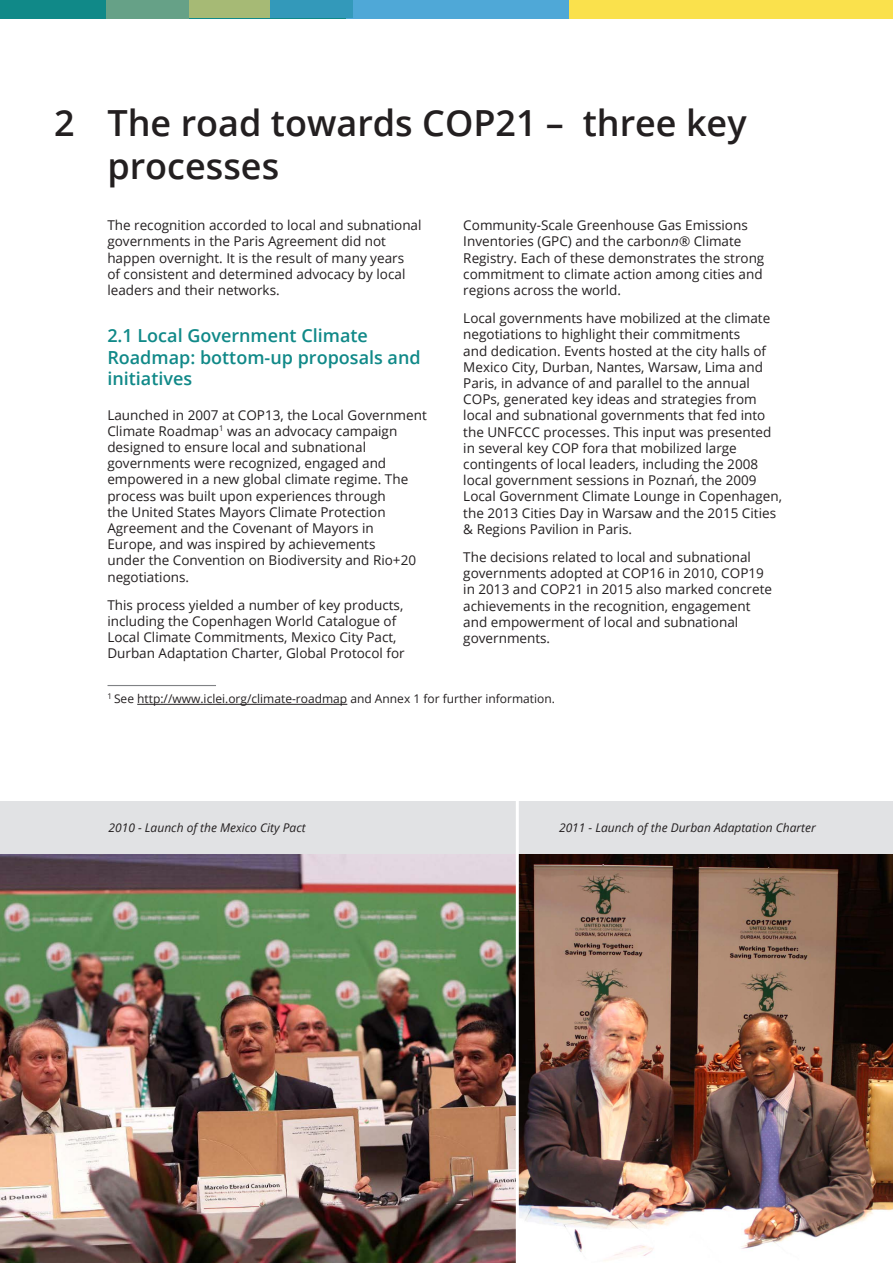
<style>
.page{position:relative;width:893px;height:1263px;background:#fff}
.page>*{position:absolute;margin:0;border:0;box-sizing:border-box;transform-origin:0 0}
.t1{font:600 36px/43.2px "Open Sans";color:#231f20}
.t2{font:600 18px/21.6px "Open Sans";color:#108988}
.t3{font:13.5px/16.2px "Open Sans";color:#231f20}
.t4{font:12px "Open Sans";color:#231f20}
.t5{font:italic 12px "Open Sans";color:#231f20}
.s1{font-style:italic}
</style>
<div class="page">
<img style="left:519px;top:853px;width:374px;height:408px">
<img style="left:0;top:853px;width:516px;height:410px">
<div style="left:0;top:801px;width:893px;height:52px;background:#e1e2e4"></div>
<hr style="left:516px;top:795px;width:3px;height:468px;background:#fff">
<hr style="left:137px;top:704px;width:210px;height:1px;background:#231f20">
<hr style="left:108px;top:685px;width:108px;height:1px;background:#808285">
<div style="left:0;top:0;width:873px;height:18px;background:#108988"></div>
<div style="left:106px;top:0;width:83px;height:18px;background:#66a187"></div>
<div style="left:346px;top:0;width:247px;height:18px;background:#4fa8d7"></div>
<div style="left:570px;top:0;width:323px;height:18px;background:#fae14c"></div>
<div style="left:189px;top:0;width:81px;height:18px;background:#a6ba75"></div>
<div style="left:270px;top:0;width:83px;height:18px;background:#3399ba"></div>
<h1 class="t1" style="left:54px;top:100px;width:22px">2</h1>
<h1 class="t1" style="left:107px;top:100px;width:641px">The road towards COP21 – three key processes</h1>
<p class="t3" style="left:107px;top:217px;width:316px">The recognition accorded to local and subnational governments in the Paris Agreement did not happen overnight. It is the result of many years<br>of consistent and determined advocacy by local leaders and their networks.</p>
<h2 class="t2" style="left:107px;top:324px;width:315px">2.1 Local Government Climate<br>Roadmap: bottom-up proposals and initiatives</h2>
<p class="t3" style="left:107px;top:406px;width:321px">Launched in 2007 at COP13, the Local Government Climate Roadmap<sup>1</sup> was an advocacy campaign designed to ensure local and subnational governments were recognized, engaged and empowered in a new global climate regime. The process was built upon experiences through<br>the United States Mayors Climate Protection Agreement and the Covenant of Mayors in<br>Europe, and was inspired by achievements<br>under the Convention on Biodiversity and Rio+20 negotiations.</p>
<p class="t3" style="left:107px;top:596px;width:299px">This process yielded a number of key products, including the Copenhagen World Catalogue of Local Climate Commitments, Mexico City Pact, Durban Adaptation Charter, Global Protocol for</p>
<p class="t3" style="left:463px;top:217px;width:303px">Community-Scale Greenhouse Gas Emissions Inventories (GPC) and the carbon<span class="s1">n</span>® Climate Registry. Each of these demonstrates the strong commitment to climate action among cities and regions across the world.</p>
<p class="t3" style="left:463px;top:310px;width:320px">Local governments have mobilized at the climate negotiations to highlight their commitments<br>and dedication. Events hosted at the city halls of Mexico City, Durban, Nantes, Warsaw, Lima and Paris, in advance of and parallel to the annual COPs, generated key ideas and strategies from local and subnational governments that fed into the UNFCCC processes. This input was presented in several key COP fora that mobilized large contingents of local leaders, including the 2008 local government sessions in Poznań, the 2009<br>Local Government Climate Lounge in Copenhagen, the 2013 Cities Day in Warsaw and the 2015 Cities &amp; Regions Pavilion in Paris.</p>
<p class="t3" style="left:463px;top:549px;width:310px">The decisions related to local and subnational governments adopted at COP16 in 2010, COP19 in 2013 and COP21 in 2015 also marked concrete achievements in the recognition, engagement and empowerment of local and subnational governments.</p>
<p class="t4" style="left:108px;top:691px;width:449px"><sup>1</sup> See http://www.iclei.org/climate-roadmap and Annex 1 for further information.</p>
<p class="t5" style="left:109px;top:819px;width:199px">2010 - Launch of the Mexico City Pact</p>
<p class="t5" style="left:559px;top:819px;width:258px">2011 - Launch of the Durban Adaptation Charter</p>
</div>
